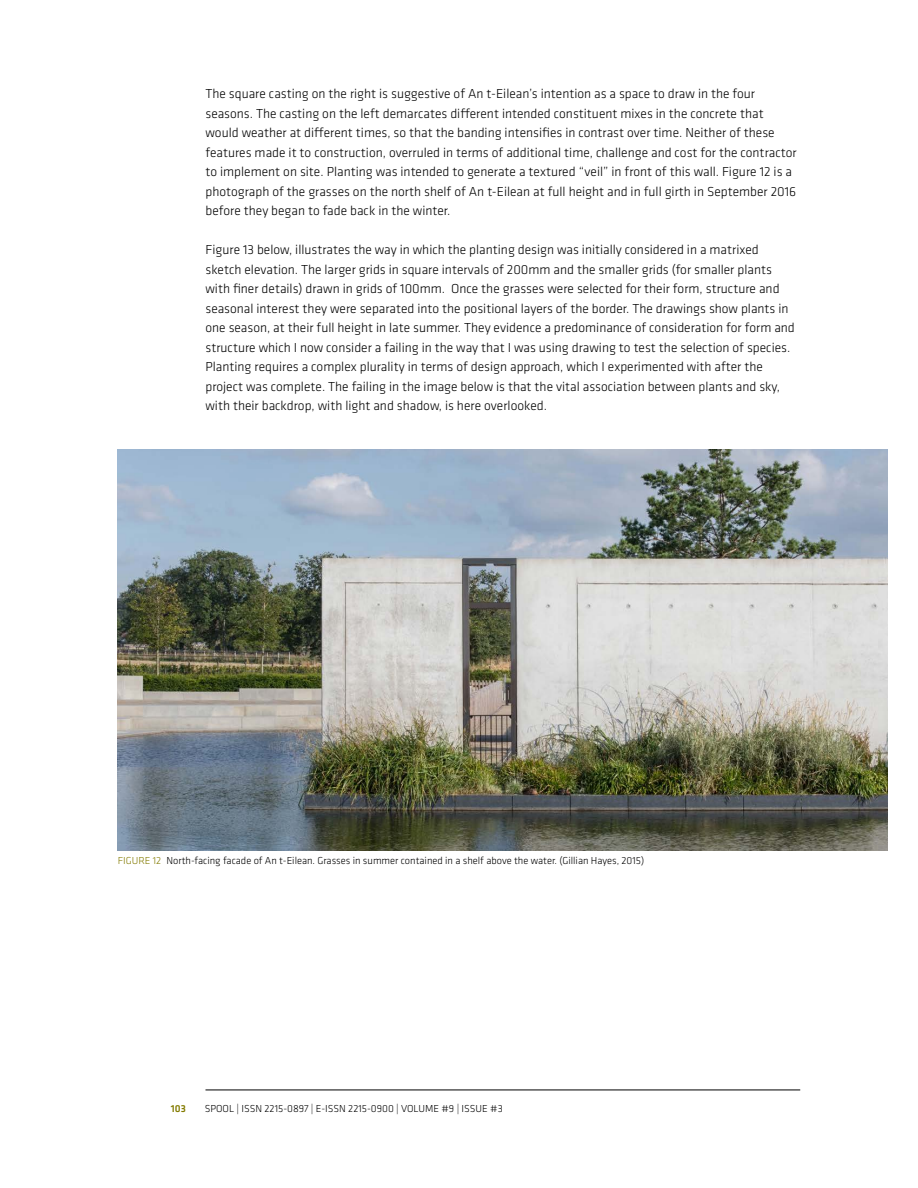
<style>
.page{position:relative;width:918px;height:1188px;background:#fff}
.page>*{position:absolute;margin:0;border:0;box-sizing:border-box;transform-origin:0 0}
.t1{font:300 13.5px/19.5px "Klavika Basic";color:#000}
.t2{font:300 10.5px "Klavika Basic";color:#000}
.t3{font:300 10.5px "Klavika Basic";color:#837b00}
.t4{font:500 10.5px "Klavika Basic";color:#837b00}
.s1{color:#837b00}
</style>
<div class="page">
<hr style="left:206px;top:1090px;width:594px;height:1px;background:#000">
<img style="left:118px;top:449px;width:770px;height:401px">
<p class="t1" style="left:206px;top:84px;width:593px">The square casting on the right is suggestive of An t-Eilean’s intention as a space to draw in the four seasons. The casting on the left demarcates different intended constituent mixes in the concrete that would weather at different times, so that the banding intensifies in contrast over time. Neither of these features made it to construction, overruled in terms of additional time, challenge and cost for the contractor to implement on site. Planting was intended to generate a textured “veil” in front of this wall. Figure 12 is a photograph of the grasses on the north shelf of An t-Eilean at full height and in full girth in September 2016 before they began to fade back in the winter.</p>
<p class="t1" style="left:206px;top:240px;width:591px">Figure 13 below, illustrates the way in which the planting design was initially considered in a matrixed sketch elevation. The larger grids in square intervals of 200mm and the smaller grids (for smaller plants with finer details) drawn in grids of 100mm. Once the grasses were selected for their form, structure and seasonal interest they were separated into the positional layers of the border. The drawings show plants in one season, at their full height in late summer. They evidence a predominance of consideration for form and structure which I now consider a failing in the way that I was using drawing to test the selection of species.<br>Planting requires a complex plurality in terms of design approach, which I experimented with after the project was complete. The failing in the image below is that the vital association between plants and sky, with their backdrop, with light and shadow, is here overlooked.</p>
<p class="t3" style="left:118px;top:854px;width:12px">Figure</p>
<p class="t2" style="left:153px;top:854px;width:493px"><span class="s1">12</span> North-facing facade of An t-Eilean. Grasses in summer contained in a shelf above the water. (Gillian Hayes, 2015)</p>
<p class="t4" style="left:171px;top:1102px;width:17px">103</p>
<p class="t2" style="left:205px;top:1102px;width:300px">SPOOL | ISSN 2215-0897 | E-ISSN 2215-0900 | VOLUME #9 | ISSUE #3</p>
</div>
